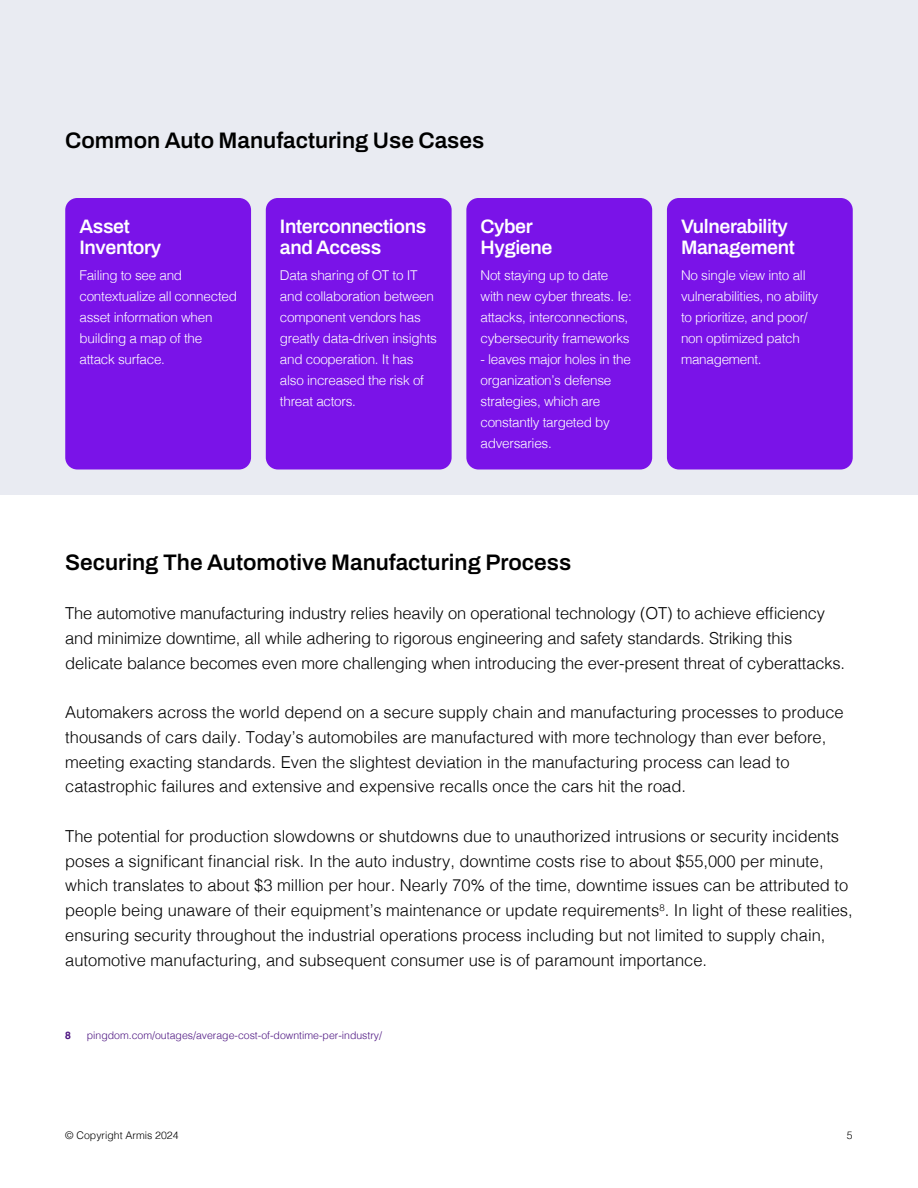
<style>
.page{position:relative;width:918px;height:1188px;background:#fff}
.page>*{position:absolute;margin:0;border:0;box-sizing:border-box;transform-origin:0 0}
.t1{font:600 22.5px "Archivo";color:#000}
.t2{font:600 19.5px/21px "Archivo";letter-spacing:-.02em;color:#fff}
.t3{font:300 16.5px/24.8px "Helvetica";color:#000}
.t4{font:300 13.5px/21px "Helvetica";letter-spacing:-.02em;color:#fff}
.t5{font:300 10.5px "Helvetica";color:#4e1682}
.t6{font:300 10.5px "Helvetica";color:#000}
.t7{font:700 10.5px "Helvetica";color:#4e1682}
</style>
<div class="page">
<div style="left:0;top:0;width:918px;height:495px;background:#e9ebf2"></div>
<div style="left:65px;top:198px;width:186px;height:272px;background:#7a13e8;border-radius:12px"></div>
<div style="left:266px;top:198px;width:186px;height:272px;background:#7a13e8;border-radius:12px"></div>
<div style="left:466px;top:198px;width:186px;height:272px;background:#7a13e8;border-radius:12px"></div>
<div style="left:667px;top:198px;width:186px;height:272px;background:#7a13e8;border-radius:12px"></div>
<h1 class="t1" style="left:65px;top:123px;width:420px">Common Auto Manufacturing Use Cases</h1>
<p class="t2" style="left:80px;top:216px;width:83px">Asset<br>Inventory</p>
<p class="t4" style="left:79px;top:264px;width:159px">Failing to see and contextualize all connected asset information when building a map of the attack surface.</p>
<p class="t2" style="left:280px;top:216px;width:148px">Interconnections and Access</p>
<p class="t2" style="left:481px;top:216px;width:73px">Cyber<br>Hygiene</p>
<p class="t2" style="left:681px;top:216px;width:115px">Vulnerability<br>Management</p>
<p class="t4" style="left:280px;top:263px;width:158px">Data sharing of OT to IT and collaboration between component vendors has greatly data-driven insights and cooperation. It has also increased the risk of threat actors.</p>
<p class="t4" style="left:481px;top:263px;width:153px">Not staying up to date with new cyber threats. Ie: attacks, interconnections, cybersecurity frameworks</p>
<p class="t4" style="left:481px;top:348px;width:152px">- leaves major holes in the organization’s defense strategies, which are constantly targeted by adversaries.</p>
<p class="t4" style="left:681px;top:264px;width:139px">No single view into all vulnerabilities, no ability to prioritize, and poor/ non optimized patch management.</p>
<h1 class="t1" style="left:65px;top:545px;width:507px">Securing The Automotive Manufacturing Process</h1>
<p class="t3" style="left:65px;top:600px;width:781px">The automotive manufacturing industry relies heavily on operational technology (OT) to achieve efficiency and minimize downtime, all while adhering to rigorous engineering and safety standards. Striking this delicate balance becomes even more challenging when introducing the ever-present threat of cyberattacks.</p>
<p class="t3" style="left:65px;top:699px;width:780px">Automakers across the world depend on a secure supply chain and manufacturing processes to produce thousands of cars daily. Today’s automobiles are manufactured with more technology than ever before, meeting exacting standards. Even the slightest deviation in the manufacturing process can lead to catastrophic failures and extensive and expensive recalls once the cars hit the road.</p>
<p class="t3" style="left:65px;top:822px;width:789px">The potential for production slowdowns or shutdowns due to unauthorized intrusions or security incidents poses a significant financial risk. In the auto industry, downtime costs rise to about $55,000 per minute, which translates to about $3 million per hour. Nearly 70% of the time, downtime issues can be attributed to people being unaware of their equipment’s maintenance or update requirements<sup>8</sup>. In light of these realities, ensuring security throughout the industrial operations process including but not limited to supply chain, automotive manufacturing, and subsequent consumer use is of paramount importance.</p>
<p class="t7" style="left:65px;top:1029px;width:7px">8</p>
<p class="t5" style="left:87px;top:1026px;width:297px">pingdom.com/outages/average-cost-of-downtime-per-industry/</p>
<p class="t6" style="left:65px;top:1126px;width:115px">© Copyright Armis 2024</p>
<p class="t6" style="left:847px;top:1126px;width:7px">5</p>
</div>
